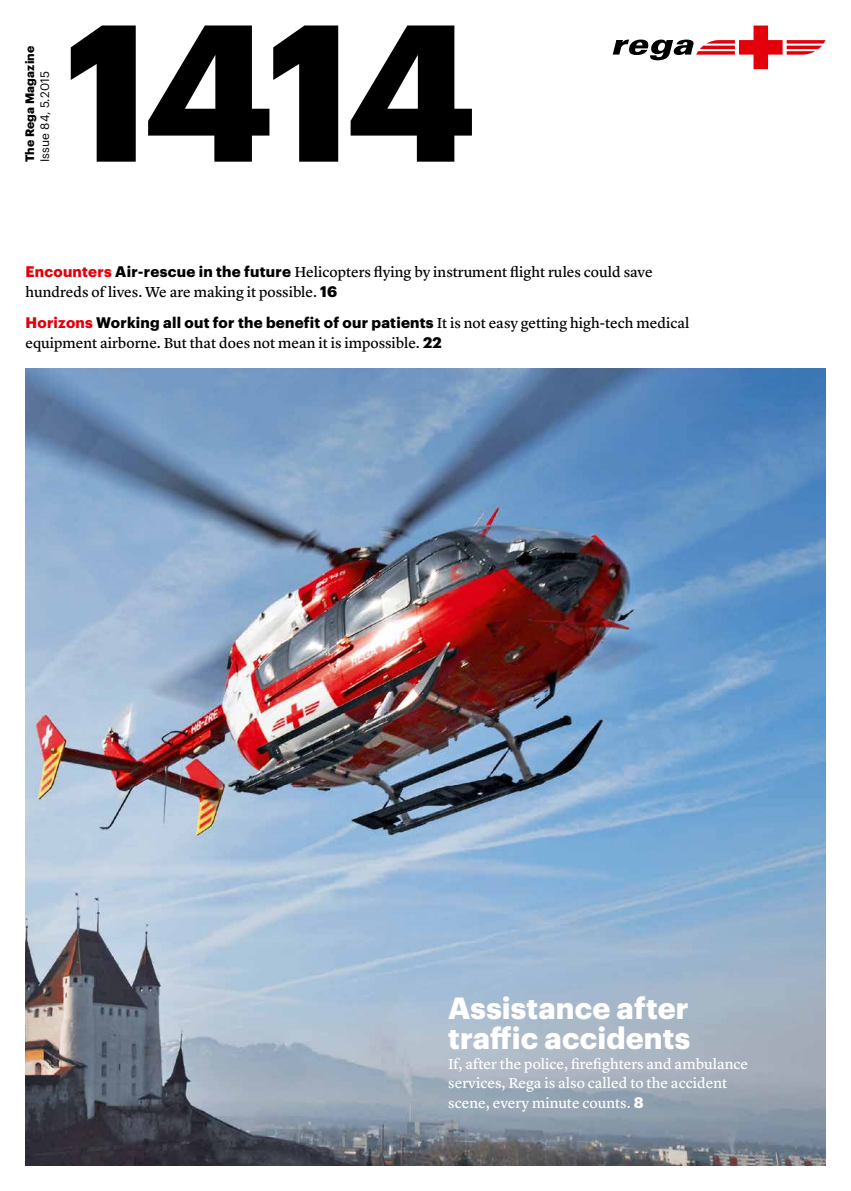
<style>
.page{position:relative;width:851px;height:1191px;background:#fff}
.page>*{position:absolute;margin:0;border:0;box-sizing:border-box;transform-origin:0 0}
.t1{font:700 190.35px "Graphik";color:#000}
.t2{font:700 30px/30px "Graphik";letter-spacing:.005em;color:#fff}
.t3{font:15px/20.2px "Lyon Text Regular No.2";color:#000}
.t4{font:15px/19.5px "Lyon Text Regular No.2";color:#fff}
.t5{font:700 12px "Graphik";letter-spacing:.015em;color:#000}
.t6{font:12px "Graphik";letter-spacing:.01em;color:#000}
.s1{font-family:"Graphik";font-weight:700;color:#e3000b}
.s2{font-family:"Graphik";font-weight:700}
</style>
<div class="page">
<svg style="left:612px;top:26px;width:213px;height:43px"></svg>
<img style="left:26px;top:368px;width:799px;height:797px">
<h1 class="t5" style="left:20px;top:162px;width:118px;rotate:-90deg">The Rega Magazine</h1>
<p class="t6" style="left:36px;top:162px;width:93px;rotate:-90deg">Issue 84, 5.2015</p>
<h1 class="t1" style="left:65px;top:-55px;width:413px">1414</h1>
<p class="t3" style="left:26px;top:261px;width:628px"><span class="s1">Encounters</span> <span class="s2">Air-rescue in the future</span> Helicopters flying by instrument flight rules could save hundreds of lives. We are making it possible. <span class="s2">16</span></p>
<p class="t3" style="left:26px;top:311px;width:665px"><span class="s1">Horizons</span> <span class="s2">Working all out for the benefit of our patients</span> It is not easy getting high-tech medical equipment airborne. But that does not mean it is impossible. <span class="s2">22</span></p>
<p class="t2" style="left:448px;top:990px;width:243px">Assistance after traffic accidents</p>
<p class="t4" style="left:448px;top:1052px;width:301px">If, after the police, firefighters and ambulance services, Rega is also called to the accident scene, every minute counts. <span class="s2">8</span></p>
</div>
